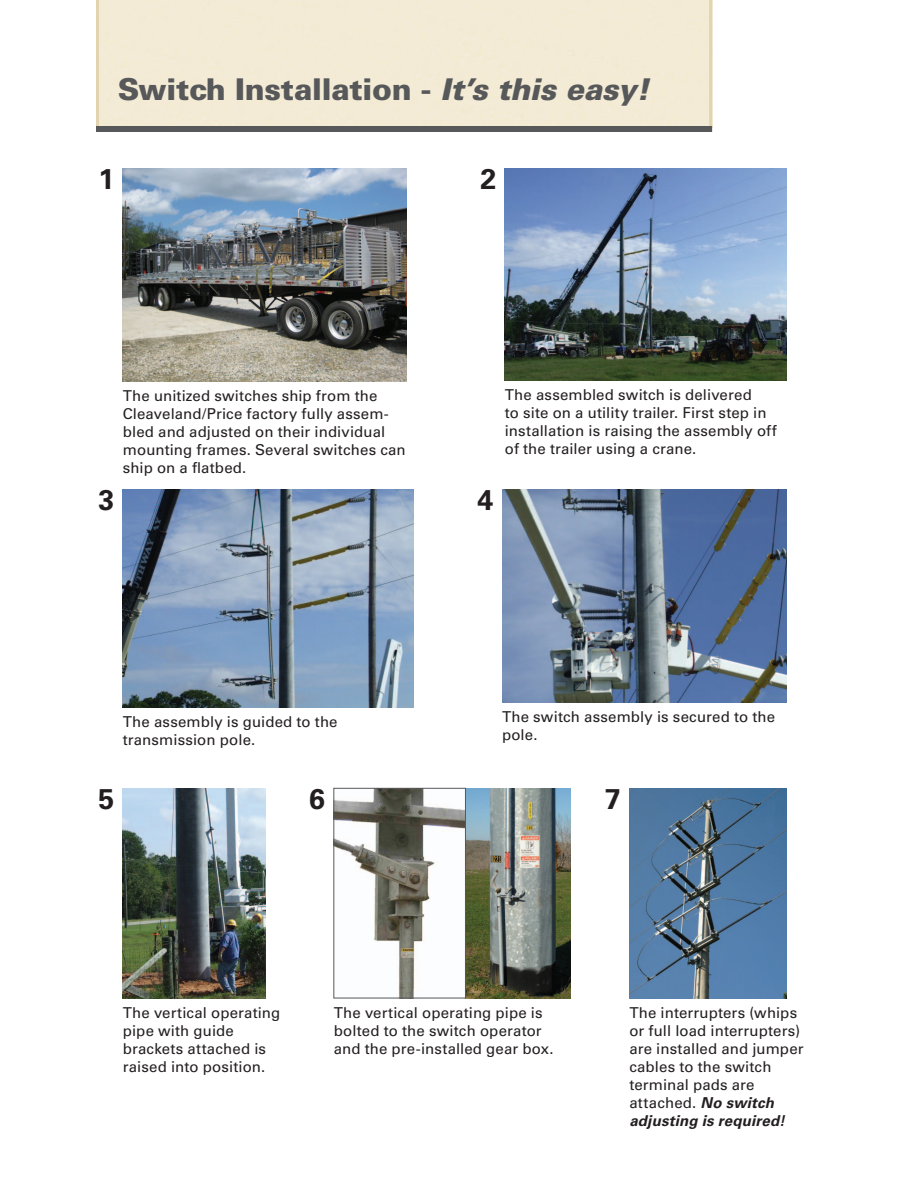
<style>
.page{position:relative;width:918px;height:1188px;background:#fff}
.page>*{position:absolute;margin:0;border:0;box-sizing:border-box;transform-origin:0 0}
.large_color_head_in{font:900 30px "Univers LT Std";letter-spacing:-.01em;color:#57585a}
.t1{font:700 28.5px "Univers LT Std";color:#231f20}
.t2{font:15px/18px "Univers LT Std";letter-spacing:.005em;color:#231f20}
.s1{font-style:italic}
.s2{font-weight:700;font-style:italic}
</style>
<div class="page">
<img style="left:123px;top:169px;width:283px;height:212px">
<img style="left:505px;top:169px;width:282px;height:211px">
<img style="left:123px;top:489px;width:291px;height:218px">
<img style="left:502px;top:489px;width:285px;height:214px">
<img style="left:123px;top:788px;width:142px;height:210px">
<img style="left:336px;top:788px;width:235px;height:210px">
<div style="left:334px;top:788px;width:132px;height:210px;border:1px solid #57585a"></div>
<img style="left:629px;top:788px;width:158px;height:210px">
<div style="left:96px;top:0;width:616px;height:126px;background:#f3ebd5"></div>
<div style="left:96px;top:126px;width:616px;height:6px;background:#57585a"></div>
<p class="large_color_head_in" style="left:118px;top:70px;width:533px">Switch Installation - <span class="s1">It’s this easy!</span></p>
<p class="t1" style="left:98px;top:162px;width:17px">1</p>
<p class="t1" style="left:480px;top:162px;width:17px">2</p>
<p class="t2" style="left:123px;top:387px;width:284px">The unitized switches ship from the Cleaveland/Price factory fully assem&shy;bled and adjusted on their individual mounting frames. Several switches can ship on a flatbed.</p>
<p class="t2" style="left:505px;top:385px;width:274px">The assembled switch is delivered<br>to site on a utility trailer. First step in installation is raising the assembly off of the trailer using a crane.</p>
<p class="t1" style="left:98px;top:483px;width:17px">3</p>
<p class="t1" style="left:478px;top:483px;width:17px">4</p>
<p class="t2" style="left:123px;top:712px;width:216px">The assembly is guided to the transmission pole.</p>
<p class="t1" style="left:98px;top:782px;width:17px">5</p>
<p class="t1" style="left:309px;top:782px;width:17px">6</p>
<p class="t2" style="left:502px;top:708px;width:275px">The switch assembly is secured to the pole.</p>
<p class="t1" style="left:605px;top:782px;width:17px">7</p>
<p class="t2" style="left:123px;top:1004px;width:159px">The vertical operating pipe with guide brackets attached is raised into position.</p>
<p class="t2" style="left:334px;top:1004px;width:221px">The vertical operating pipe is bolted to the switch operator and the pre-installed gear box.</p>
<p class="t2" style="left:629px;top:1004px;width:176px">The interrupters (whips or full load interrupters) are installed and jumper cables to the switch terminal pads are attached. <span class="s2">No switch adjusting is required!</span></p>
</div>
